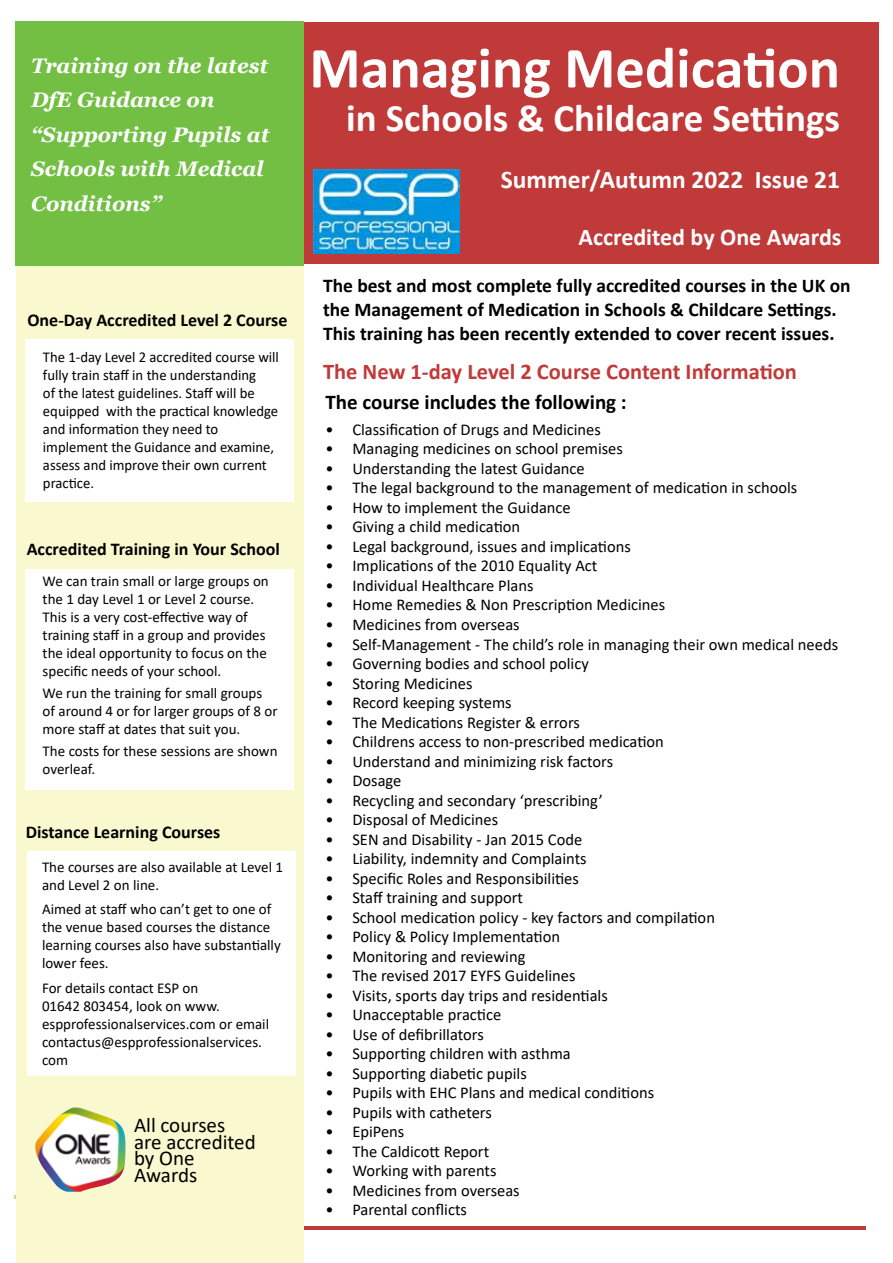
<style>
.page{position:relative;width:893px;height:1263px;background:#fff}
.page>*{position:absolute;margin:0;border:0;box-sizing:border-box;transform-origin:0 0}
.t1{font:700 58.5px "Calibri";color:#fff}
.t2{font:700 39px "Calibri";color:#fff}
.t3{font:700 25.5px "Calibri";color:#fff}
.t4{font:700 24px "Calibri";color:#fff}
.t5{font:700 22.5px "Calibri";color:#c03a39}
.t6{font:italic 700 21px/34.5px "Georgia";color:#fff}
.t7{font:21px/16.5px "Calibri";color:#000}
.t8{font:700 21px "Calibri";color:#000}
.t9{font:700 19.5px/24px "Calibri";color:#000}
.t10{font:700 18px "Calibri";color:#000}
.t11{font:16.5px "Calibri";color:#000}
.t12{font:15px/18px "Calibri";color:#000}
</style>
<div class="page">
<div style="left:303px;top:22px;width:575px;height:242px;background:#c03a39"></div>
<hr style="left:259px;top:1226px;width:607px;height:3px;background:#c03a39">
<hr style="left:14px;top:1195px;width:257px;height:3px;background:#c3e0a6">
<div style="left:16px;top:253px;width:288px;height:1010px;background:#faf8ce"></div>
<div style="left:16px;top:21px;width:288px;height:244px;background:#72bf44"></div>
<div style="left:25px;top:339px;width:269px;height:162px;background:#fff"></div>
<div style="left:25px;top:569px;width:269px;height:220px;background:#fff"></div>
<div style="left:27px;top:850px;width:268px;height:225px;background:#fff"></div>
<img style="left:35px;top:1107px;width:91px;height:85px">
<img style="left:313px;top:169px;width:146px;height:85px">
<p class="t6" style="left:31px;top:48px;width:240px">Training on the latest<br>DfE Guidance on “Supporting Pupils at<br>Schools with Medical<br>Conditions”</p>
<p class="t10" style="left:27px;top:307px;width:261px">One-Day Accredited Level 2 Course</p>
<p class="t12" style="left:43px;top:348px;width:238px">The 1‐day Level 2 accredited course will fully train staff in the understanding<br>of the latest guidelines. Staff will be equipped with the practical knowledge and information they need to implement the Guidance and examine, assess and improve their own current practice.</p>
<p class="t10" style="left:27px;top:537px;width:255px">Accredited Training in Your School</p>
<p class="t12" style="left:43px;top:571px;width:228px">We can train small or large groups on the 1 day Level 1 or Level 2 course.<br>This is a very cost-effective way of training staff in a group and provides the ideal opportunity to focus on the specific needs of your school.</p>
<p class="t12" style="left:43px;top:684px;width:236px">We run the training for small groups of around 4 or for larger groups of 8 or more staff at dates that suit you.</p>
<p class="t12" style="left:43px;top:742px;width:236px">The costs for these sessions are shown overleaf.</p>
<p class="t10" style="left:26px;top:819px;width:196px">Distance Learning Courses</p>
<p class="t12" style="left:42px;top:857px;width:243px">The courses are also available at Level 1 and Level 2 on line.</p>
<p class="t12" style="left:42px;top:900px;width:240px">Aimed at staff who can’t get to one of the venue based courses the distance learning courses also have substantially lower fees.</p>
<p class="t12" style="left:42px;top:979px;width:229px">For details contact ESP on<br>01642 803454, look on www. espprofessionalservices.com or email contactus@espprofessionalservices. com</p>
<p class="t7" style="left:134px;top:1116px;width:123px">All courses are accredited by One<br>Awards</p>
<h1 class="t1" style="left:309px;top:27px;width:532px">Managing Medication</h1>
<h2 class="t2" style="left:346px;top:90px;width:495px">in Schools &amp; Childcare Settings</h2>
<h3 class="t3" style="left:501px;top:162px;width:341px">Summer/Autumn 2022 Issue 21</h3>
<h3 class="t4" style="left:578px;top:220px;width:265px">Accredited by One Awards</h3>
<p class="t9" style="left:323px;top:274px;width:529px">The best and most complete fully accredited courses in the UK on the Management of Medication in Schools &amp; Childcare Settings.<br>This training has been recently extended to cover recent issues.</p>
<h3 class="t5" style="left:323px;top:356px;width:475px">The New 1-day Level 2 Course Content Information</h3>
<p class="t8" style="left:325px;top:387px;width:303px">The course includes the following :</p>
<p class="t11" style="left:325px;top:418px;width:277px">• Classification of Drugs and Medicines</p>
<p class="t11" style="left:325px;top:437px;width:299px">• Managing medicines on school premises</p>
<p class="t11" style="left:325px;top:457px;width:261px">• Understanding the latest Guidance</p>
<p class="t11" style="left:325px;top:476px;width:473px">• The legal background to the management of medication in schools</p>
<p class="t11" style="left:325px;top:496px;width:247px">• How to implement the Guidance</p>
<p class="t11" style="left:325px;top:515px;width:196px">• Giving a child medication</p>
<p class="t11" style="left:325px;top:535px;width:307px">• Legal background, issues and implications</p>
<p class="t11" style="left:325px;top:554px;width:274px">• Implications of the 2010 Equality Act</p>
<p class="t11" style="left:325px;top:574px;width:210px">• Individual Healthcare Plans</p>
<p class="t11" style="left:325px;top:593px;width:341px">• Home Remedies &amp; Non Prescription Medicines</p>
<p class="t11" style="left:325px;top:613px;width:196px">• Medicines from overseas</p>
<p class="t11" style="left:325px;top:632px;width:514px">• Self-Management - The child’s role in managing their own medical needs</p>
<p class="t11" style="left:325px;top:652px;width:265px">• Governing bodies and school policy</p>
<p class="t11" style="left:325px;top:671px;width:149px">• Storing Medicines</p>
<p class="t11" style="left:325px;top:691px;width:188px">• Record keeping systems</p>
<p class="t11" style="left:325px;top:711px;width:256px">• The Medications Register &amp; errors</p>
<p class="t11" style="left:325px;top:730px;width:340px">• Childrens access to non-prescribed medication</p>
<p class="t11" style="left:325px;top:750px;width:289px">• Understand and minimizing risk factors</p>
<p class="t11" style="left:325px;top:769px;width:78px">• Dosage</p>
<p class="t11" style="left:325px;top:789px;width:279px">• Recycling and secondary ‘prescribing’</p>
<p class="t11" style="left:325px;top:808px;width:174px">• Disposal of Medicines</p>
<p class="t11" style="left:325px;top:828px;width:258px">• SEN and Disability - Jan 2015 Code</p>
<p class="t11" style="left:325px;top:847px;width:263px">• Liability, indemnity and Complaints</p>
<p class="t11" style="left:325px;top:867px;width:255px">• Specific Roles and Responsibilities</p>
<p class="t11" style="left:325px;top:886px;width:199px">• Staff training and support</p>
<p class="t11" style="left:325px;top:906px;width:391px">• School medication policy - key factors and compilation</p>
<p class="t11" style="left:325px;top:925px;width:236px">• Policy &amp; Policy Implementation</p>
<p class="t11" style="left:325px;top:945px;width:202px">• Monitoring and reviewing</p>
<p class="t11" style="left:325px;top:964px;width:252px">• The revised 2017 EYFS Guidelines</p>
<p class="t11" style="left:325px;top:984px;width:284px">• Visits, sports day trips and residentials</p>
<p class="t11" style="left:325px;top:1003px;width:177px">• Unacceptable practice</p>
<p class="t11" style="left:325px;top:1023px;width:160px">• Use of defibrillators</p>
<p class="t11" style="left:325px;top:1042px;width:247px">• Supporting children with asthma</p>
<p class="t11" style="left:325px;top:1062px;width:203px">• Supporting diabetic pupils</p>
<p class="t11" style="left:325px;top:1081px;width:330px">• Pupils with EHC Plans and medical conditions</p>
<p class="t11" style="left:325px;top:1101px;width:168px">• Pupils with catheters</p>
<p class="t11" style="left:325px;top:1120px;width:81px">• EpiPens</p>
<p class="t11" style="left:325px;top:1140px;width:165px">• The Caldicott Report</p>
<p class="t11" style="left:325px;top:1159px;width:173px">• Working with parents</p>
<p class="t11" style="left:325px;top:1179px;width:196px">• Medicines from overseas</p>
<p class="t11" style="left:325px;top:1198px;width:143px">• Parental conflicts</p>
</div>
